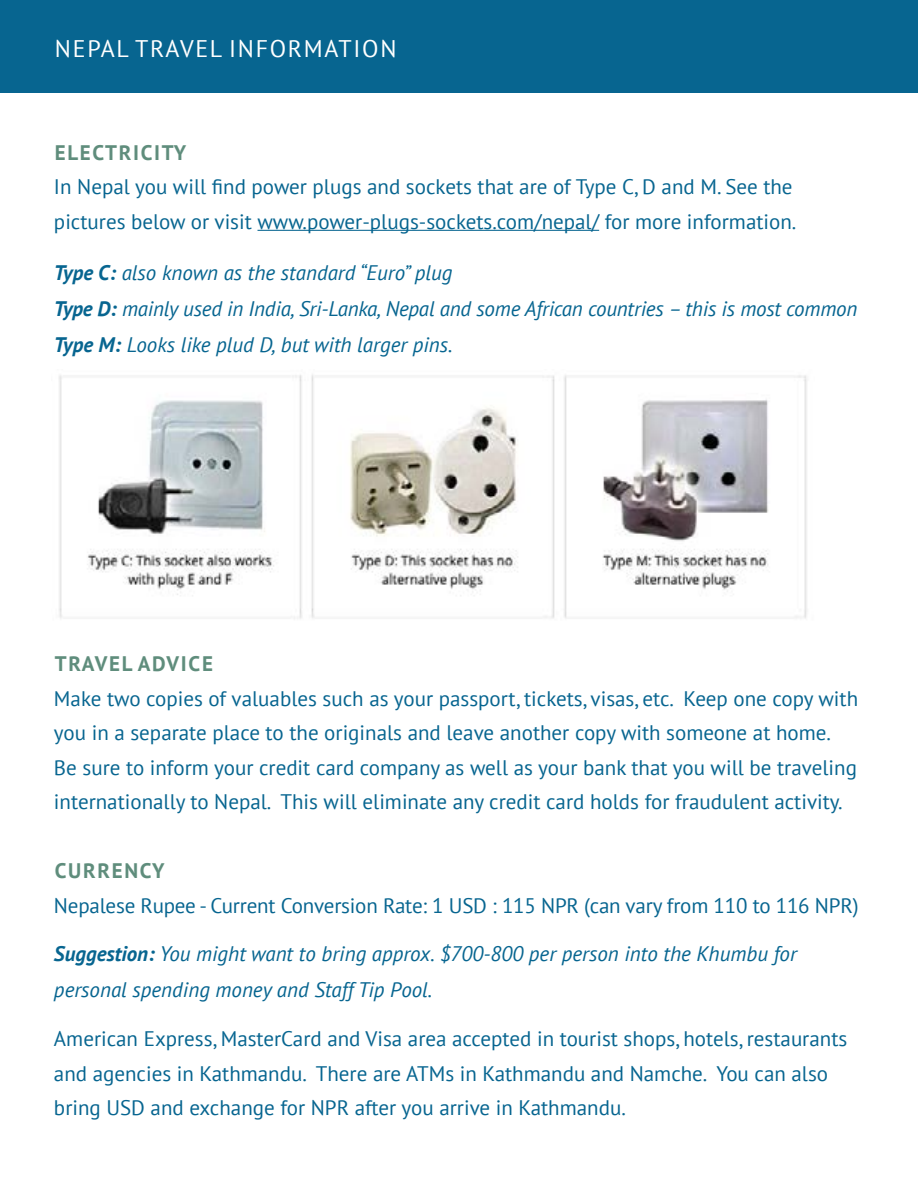
<style>
.page{position:relative;width:918px;height:1188px;background:#fff}
.page>*{position:absolute;margin:0;border:0;box-sizing:border-box;transform-origin:0 0}
.t1{font:24px "PT Sans";letter-spacing:.07em;color:#fff}
.t2{font:21px/34.5px "PT Sans";color:#076590}
.t3{font:italic 21px/36px "PT Sans";color:#076590}
.t4{font:700 21px "PT Sans";letter-spacing:.08em;color:#5f8d7c}
.s1{font-weight:700}
</style>
<div class="page">
<hr style="left:258px;top:230px;width:341px;height:1px;background:#076590">
<div style="left:0;top:0;width:918px;height:92px;background:#076590"></div>
<img style="left:59px;top:374px;width:748px;height:245px">
<p class="t1" style="left:55px;top:33px;width:343px">NEPAL TRAVEL INFORMATION</p>
<p class="t4" style="left:55px;top:138px;width:133px">ELECTRICITY</p>
<p class="t2" style="left:54px;top:169px;width:744px">In Nepal you will find power plugs and sockets that are of Type C, D and M. See the pictures below or visit www.power-plugs-sockets.com/nepal/ for more information.</p>
<p class="t3" style="left:54px;top:254px;width:805px"><span class="s1">Type C:</span> also known as the standard “Euro” plug<br><span class="s1">Type D:</span> mainly used in India, Sri-Lanka, Nepal and some African countries – this is most common<br><span class="s1">Type M:</span> Looks like plud D, but with larger pins.</p>
<p class="t4" style="left:55px;top:650px;width:160px">TRAVEL ADVICE</p>
<p class="t2" style="left:54px;top:681px;width:806px">Make two copies of valuables such as your passport, tickets, visas, etc. Keep one copy with you in a separate place to the originals and leave another copy with someone at home.<br>Be sure to inform your credit card company as well as your bank that you will be traveling internationally to Nepal. This will eliminate any credit card holds for fraudulent activity.</p>
<p class="t4" style="left:55px;top:857px;width:111px">CURRENCY</p>
<p class="t2" style="left:54px;top:888px;width:806px">Nepalese Rupee - Current Conversion Rate: 1 USD : 115 NPR (can vary from 110 to 116 NPR)</p>
<p class="t3" style="left:54px;top:935px;width:744px"><span class="s1">Suggestion:</span> You might want to bring approx. $700-800 per person into the Khumbu for personal spending money and Staff Tip Pool.</p>
<p class="t2" style="left:54px;top:1021px;width:795px">American Express, MasterCard and Visa area accepted in tourist shops, hotels, restaurants and agencies in Kathmandu. There are ATMs in Kathmandu and Namche. You can also bring USD and exchange for NPR after you arrive in Kathmandu.</p>
</div>
